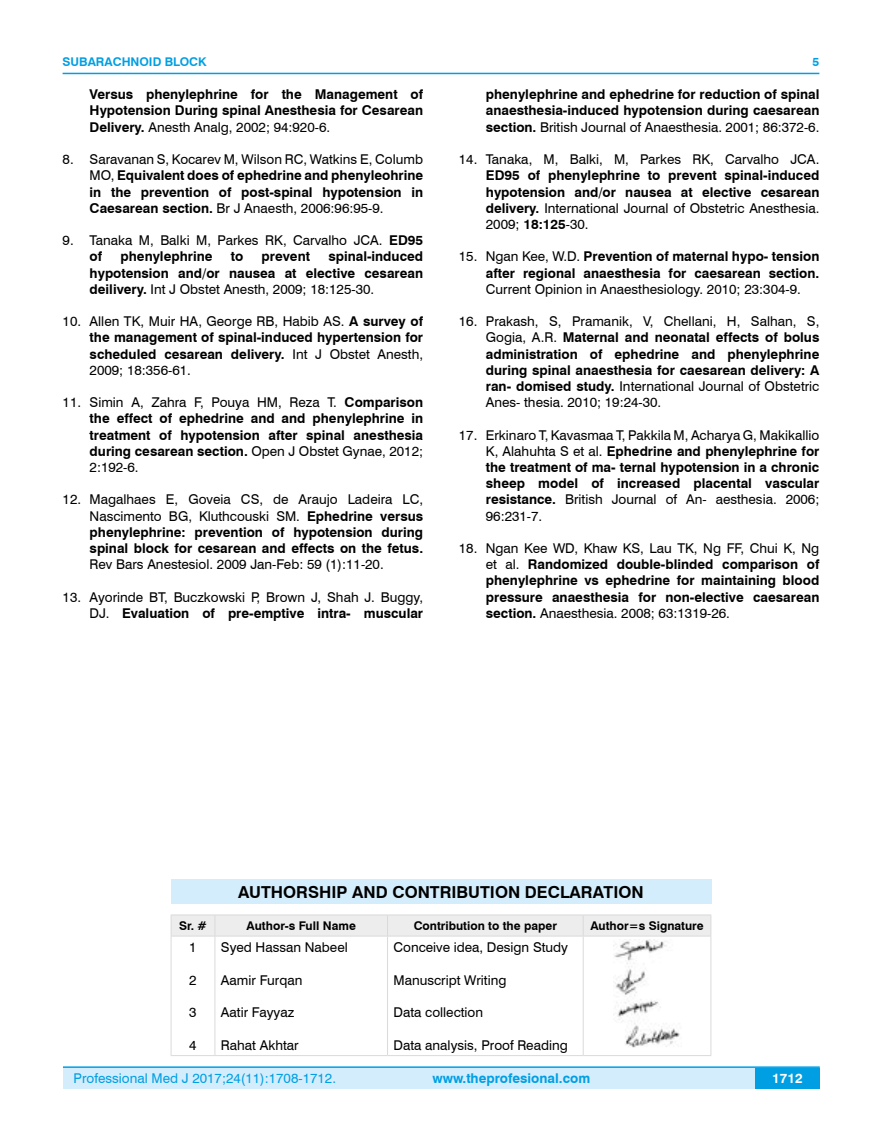
<style>
.page{position:relative;width:882px;height:1145px;background:#fff}
.page>*{position:absolute;margin:0;border:0;box-sizing:border-box;transform-origin:0 0}
.t1{font:700 16.5px "Swiss 721 BT";color:#000}
.t2{font:700 13.5px/16.2px "Swiss 721 BT";color:#000;text-align:justify}
.t3{font:13.5px/16.2px "Swiss 721 BT";color:#000}
.t4{font:13.5px "Swiss 721 BT";color:#009fe3}
.t5{font:700 13.5px "Swiss 721 BT";color:#009fe3}
.t6{font:700 13.5px "Swiss 721 BT";color:#fff}
.t7{font:700 12px "Swiss 721 BT";color:#000}
.t8{font:700 12px "Swiss 721 BT";color:#009fe3}
.s1{font-weight:400}
.s2{font-weight:700}
</style>
<div class="page">
<div style="left:63px;top:1067px;width:756px;height:21px;background:#d4edfc"></div>
<hr style="left:63px;top:1066px;width:756px;height:2px;background:#009fe3">
<div style="left:754px;top:1068px;width:65px;height:20px;background:#009fe3"></div>
<hr style="left:63px;top:73px;width:756px;height:1px;background:#009fe3">
<div style="left:171px;top:879px;width:540px;height:25px;background:#d4edfc"></div>
<hr style="left:171px;top:914px;width:44px;height:1px;background:#dadada">
<hr style="left:215px;top:914px;width:172px;height:1px;background:#dadada">
<hr style="left:387px;top:914px;width:196px;height:1px;background:#dadada">
<hr style="left:583px;top:914px;width:128px;height:1px;background:#dadada">
<div style="left:171px;top:915px;width:540px;height:20px;background:#ededed"></div>
<hr style="left:171px;top:935px;width:44px;height:1px;background:#dadada">
<hr style="left:171px;top:936px;width:1px;height:119px;background:#dadada">
<hr style="left:215px;top:935px;width:172px;height:1px;background:#dadada">
<hr style="left:214px;top:936px;width:1px;height:119px;background:#dadada">
<hr style="left:387px;top:935px;width:196px;height:1px;background:#dadada">
<hr style="left:387px;top:936px;width:1px;height:119px;background:#dadada">
<hr style="left:583px;top:935px;width:128px;height:1px;background:#dadada">
<hr style="left:582px;top:936px;width:1px;height:119px;background:#dadada">
<hr style="left:710px;top:936px;width:1px;height:119px;background:#dadada">
<hr style="left:171px;top:1055px;width:44px;height:1px;background:#dadada">
<hr style="left:215px;top:1055px;width:172px;height:1px;background:#dadada">
<hr style="left:387px;top:1055px;width:196px;height:1px;background:#dadada">
<hr style="left:583px;top:1055px;width:128px;height:1px;background:#dadada">
<img style="left:613px;top:939px;width:67px;height:109px">
<p class="t8" style="left:63px;top:53px;width:145px">SUBARACHNOID BLOCK</p>
<p class="t2" style="left:90px;top:86px;width:335px">Versus phenylephrine for the Management of Hypotension During spinal Anesthesia for Cesarean Delivery. <span class="s1">Anesth Analg, 2002; 94:920-6.</span></p>
<p class="t2" style="left:90px;top:151px;width:335px;text-indent:-27px"><span class="s1">8. Saravanan S, Kocarev M, Wilson RC, Watkins E, Columb MO,</span> Equivalent does of ephedrine and phenyleohrine in the prevention of post-spinal hypotension in Caesarean section. <span class="s1">Br J Anaesth, 2006:96:95-9.</span></p>
<p class="t3" style="left:90px;top:232px;width:335px;text-indent:-27px">9. Tanaka M, Balki M, Parkes RK, Carvalho JCA. <span class="s2">ED95 of</span></p>
<p class="t2" style="left:90px;top:248px;width:335px;text-indent:238px">spinal-induced hypotension and/or nausea at elective cesarean deilivery. <span class="s1">Int J Obstet Anesth, 2009; 18:125-30.</span></p>
<p class="t2" style="left:90px;top:313px;width:335px;text-indent:-27px"><span class="s1">10. Allen TK, Muir HA, George RB, Habib AS.</span> A survey of the management of spinal-induced hypertension for scheduled cesarean delivery. <span class="s1">Int J Obstet Anesth, 2009; 18:356-61.</span></p>
<p class="t2" style="left:90px;top:394px;width:335px;text-indent:-27px"><span class="s1">11. Simin A, Zahra F, Pouya HM, Reza T.</span> Comparison the effect of ephedrine and and phenylephrine in treatment of hypotension after spinal anesthesia during cesarean section. <span class="s1">Open J Obstet Gynae, 2012; 2:192-6.</span></p>
<p class="t2" style="left:90px;top:491px;width:335px;text-indent:-27px"><span class="s1">12. Magalhaes E, Goveia CS, de Araujo Ladeira LC, Nascimento BG, Kluthcouski SM.</span> Ephedrine versus phenylephrine: prevention of hypotension during spinal block for cesarean and effects on the fetus.</p>
<p class="t3" style="left:90px;top:556px;width:295px">Rev Bars Anestesiol. 2009 Jan-Feb: 59 (1):11-20.</p>
<p class="t3" style="left:63px;top:588px;width:362px;text-align:right">13. Ayorinde BT, Buczkowski P, Brown J, Shah J. Buggy,<br>DJ. <span class="s2">Evaluation of pre-emptive intra- muscular</span></p>
<p class="t2" style="left:120px;top:248px;width:93px">phenylephrine</p>
<p class="t2" style="left:231px;top:248px;width:14px">to</p>
<p class="t2" style="left:261px;top:248px;width:50px">prevent</p>
<p class="t8" style="left:812px;top:53px;width:8px">5</p>
<p class="t2" style="left:485px;top:86px;width:335px">phenylephrine and ephedrine for reduction of spinal anaesthesia-induced hypotension during caesarean section. <span class="s1">British Journal of Anaesthesia. 2001; 86:372-6.</span></p>
<p class="t3" style="left:458px;top:151px;width:362px">14. Tanaka, M, Balki, M, Parkes RK, Carvalho JCA.</p>
<p class="t2" style="left:485px;top:167px;width:335px">ED95 of phenylephrine to prevent spinal-induced hypotension and/or nausea at elective cesarean delivery. <span class="s1">International Journal of Obstetric Anesthesia.<br>2009;</span> 18:125<span class="s1">-30.</span></p>
<p class="t2" style="left:458px;top:248px;width:362px;text-align:right"><span class="s1">15. Ngan Kee, W.D.</span> Prevention of maternal hypo- tension after regional anaesthesia for caesarean section.</p>
<p class="t3" style="left:485px;top:280px;width:316px">Current Opinion in Anaesthesiology. 2010; 23:304-9.</p>
<p class="t2" style="left:485px;top:313px;width:335px;text-indent:-27px"><span class="s1">16. Prakash, S, Pramanik, V, Chellani, H, Salhan, S, Gogia, A.R.</span> Maternal and neonatal effects of bolus administration of ephedrine and phenylephrine during spinal anaesthesia for caesarean delivery: A ran- domised study. <span class="s1">International Journal of Obstetric Anes- thesia. 2010; 19:24-30.</span></p>
<p class="t2" style="left:485px;top:426px;width:335px;text-indent:-27px"><span class="s1">17. Erkinaro T, Kavasmaa T, Pakkila M, Acharya G, Makikallio K, Alahuhta S et al.</span> Ephedrine and phenylephrine for the treatment of ma- ternal hypotension in a chronic sheep model of increased placental vascular resistance. <span class="s1">British Journal of An- aesthesia. 2006; 96:231-7.</span></p>
<p class="t2" style="left:485px;top:540px;width:335px;text-indent:-27px"><span class="s1">18. Ngan Kee WD, Khaw KS, Lau TK, Ng FF, Chui K, Ng et al.</span> Randomized double-blinded comparison of phenylephrine vs ephedrine for maintaining blood pressure anaesthesia for non-elective caesarean section. <span class="s1">Anaesthesia. 2008; 63:1319-26.</span></p>
<p class="t1" style="left:238px;top:880px;width:406px">AUTHORSHIP AND CONTRIBUTION DECLARATION</p>
<p class="t7" style="left:179px;top:917px;width:29px">Sr. #</p>
<p class="t7" style="left:246px;top:917px;width:111px">Author-s Full Name</p>
<p class="t7" style="left:413px;top:917px;width:145px">Contribution to the paper</p>
<p class="t7" style="left:590px;top:917px;width:115px">Author=s Signature</p>
<p class="t3" style="left:189px;top:939px;width:9px">1</p>
<p class="t3" style="left:189px;top:971px;width:9px">2</p>
<p class="t3" style="left:189px;top:1003px;width:9px">3</p>
<p class="t3" style="left:189px;top:1036px;width:9px">4</p>
<p class="t3" style="left:221px;top:939px;width:128px">Syed Hassan Nabeel</p>
<p class="t3" style="left:221px;top:971px;width:83px">Aamir Furqan</p>
<p class="t3" style="left:221px;top:1003px;width:75px">Aatir Fayyaz</p>
<p class="t3" style="left:221px;top:1036px;width:79px">Rahat Akhtar</p>
<p class="t3" style="left:393px;top:939px;width:176px">Conceive idea, Design Study</p>
<p class="t3" style="left:393px;top:971px;width:114px">Manuscript Writing</p>
<p class="t3" style="left:393px;top:1003px;width:91px">Data collection</p>
<p class="t3" style="left:393px;top:1036px;width:176px">Data analysis, Proof Reading</p>
<p class="t4" style="left:74px;top:1069px;width:264px">Professional Med J 2017;24(11):1708-1712.</p>
<p class="t5" style="left:432px;top:1069px;width:159px">www.theprofesional.com</p>
<p class="t6" style="left:771px;top:1069px;width:32px">1712</p>
</div>
